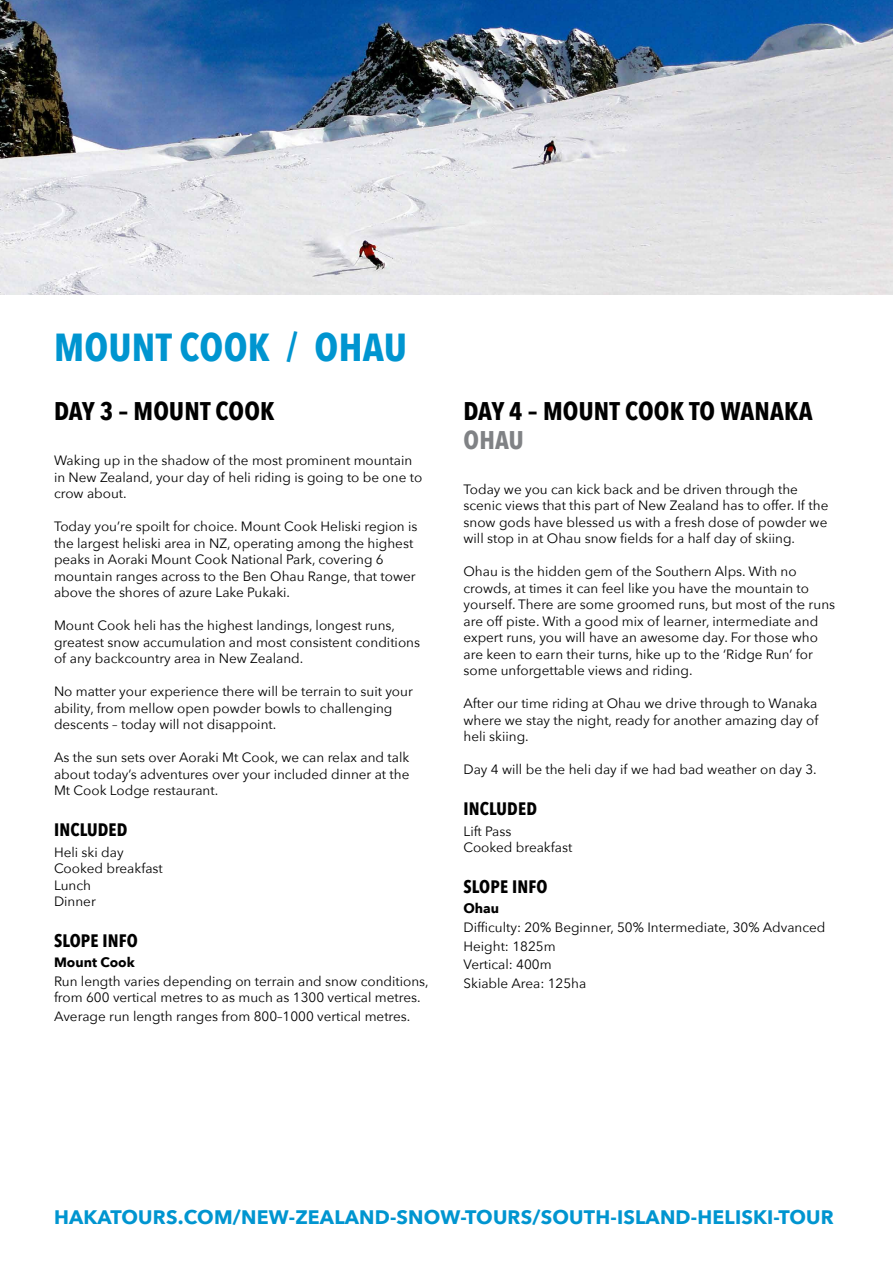
<style>
.page{position:relative;width:893px;height:1263px;background:#fff}
.page>*{position:absolute;margin:0;border:0;box-sizing:border-box;transform-origin:0 0}
.t1{font:700 39px "Avenir Next Condensed";letter-spacing:.01em;color:#0095d0}
.t2{font:700 25.5px "Avenir Next Condensed";letter-spacing:.01em;color:#000}
.t3{font:700 25.5px "Avenir Next Condensed";color:#808285}
.t4{font:700 19.5px "Avenir Next";letter-spacing:.01em;color:#0095d0}
.t5{font:700 18px "Avenir Next Condensed";letter-spacing:.01em;color:#000}
.t6{font:13.5px/16.5px "Avenir Next";color:#000}
.t7{font:700 13.5px "Avenir Next";color:#000}
</style>
<div class="page">
<img style="left:0;top:0;width:893px;height:294px">
<h1 class="t1" style="left:54px;top:324px;width:354px">MOUNT COOK / OHAU</h1>
<h2 class="t2" style="left:54px;top:396px;width:222px">DAY 3 – MOUNT COOK</h2>
<p class="t6" style="left:54px;top:452px;width:370px">Waking up in the shadow of the most prominent mountain in New Zealand, your day of heli riding is going to be one to crow about.</p>
<p class="t6" style="left:54px;top:518px;width:365px">Today you’re spoilt for choice. Mount Cook Heliski region is the largest heliski area in NZ, operating among the highest peaks in Aoraki Mount Cook National Park, covering 6 mountain ranges across to the Ben Ohau Range, that tower above the shores of azure Lake Pukaki.</p>
<p class="t6" style="left:54px;top:617px;width:368px">Mount Cook heli has the highest landings, longest runs, greatest snow accumulation and most consistent conditions of any backcountry area in New Zealand.</p>
<p class="t6" style="left:54px;top:683px;width:360px">No matter your experience there will be terrain to suit your ability, from mellow open powder bowls to challenging descents – today will not disappoint.</p>
<p class="t6" style="left:54px;top:749px;width:357px;text-align:justify">As the sun sets over Aoraki Mt Cook, we can relax and talk about today’s adventures over your included dinner at the Mt Cook Lodge restaurant.</p>
<h3 class="t5" style="left:54px;top:818px;width:75px">INCLUDED</h3>
<p class="t6" style="left:54px;top:843px;width:110px">Heli ski day<br>Cooked breakfast<br>Lunch<br>Dinner</p>
<h3 class="t5" style="left:54px;top:929px;width:85px">SLOPE INFO</h3>
<p class="t7" style="left:54px;top:951px;width:82px">Mount Cook</p>
<p class="t6" style="left:54px;top:972px;width:376px">Run length varies depending on terrain and snow conditions, from 600 vertical metres to as much as 1300 vertical metres.</p>
<p class="t6" style="left:54px;top:1007px;width:358px">Average run length ranges from 800–1000 vertical metres.</p>
<h2 class="t2" style="left:463px;top:396px;width:351px">DAY 4 – MOUNT COOK TO WANAKA</h2>
<h2 class="t3" style="left:463px;top:424px;width:62px">OHAU</h2>
<p class="t6" style="left:463px;top:480px;width:366px">Today we you can kick back and be driven through the scenic views that this part of New Zealand has to offer. If the snow gods have blessed us with a fresh dose of powder we will stop in at Ohau snow fields for a half day of skiing.</p>
<p class="t6" style="left:463px;top:563px;width:373px">Ohau is the hidden gem of the Southern Alps. With no crowds, at times it can feel like you have the mountain to yourself. There are some groomed runs, but most of the runs are off piste. With a good mix of learner, intermediate and expert runs, you will have an awesome day. For those who are keen to earn their turns, hike up to the ‘Ridge Run’ for some unforgettable views and riding.</p>
<p class="t6" style="left:463px;top:695px;width:356px;text-align:justify">After our time riding at Ohau we drive through to Wanaka where we stay the night, ready for another amazing day of heli skiing.</p>
<p class="t6" style="left:463px;top:761px;width:355px">Day 4 will be the heli day if we had bad weather on day 3.</p>
<h3 class="t5" style="left:463px;top:797px;width:75px">INCLUDED</h3>
<p class="t6" style="left:463px;top:822px;width:110px">Lift Pass<br>Cooked breakfast</p>
<h3 class="t5" style="left:463px;top:875px;width:85px">SLOPE INFO</h3>
<p class="t7" style="left:463px;top:897px;width:37px">Ohau</p>
<p class="t6" style="left:463px;top:917px;width:364px;line-height:18.6px">Difficulty: 20% Beginner, 50% Intermediate, 30% Advanced<br>Height: 1825m<br>Vertical: 400m<br>Skiable Area: 125ha</p>
<h3 class="t4" style="left:54px;top:1200px;width:781px">HAKATOURS.COM/NEW-ZEALAND-SNOW-TOURS/SOUTH-ISLAND-HELISKI-TOUR</h3>
</div>
